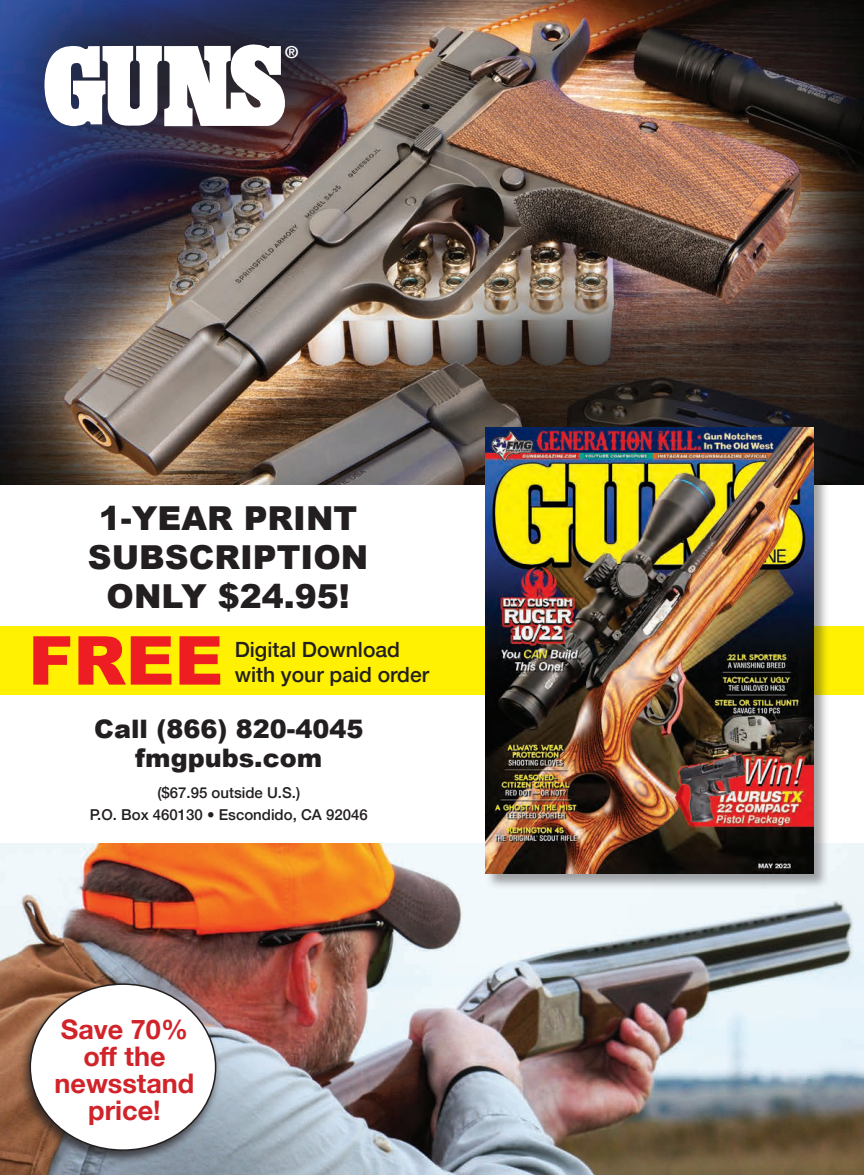
<style>
.page{position:relative;width:864px;height:1175px;background:#fff}
.page>*{position:absolute;margin:0;border:0;box-sizing:border-box;transform-origin:0 0}
.t1{font:900 67.5px "Arial";color:#ee1d23}
.t2{font:900 33px/39px "Arial";color:#231f20;text-align:center}
.t3{font:700 27px/27px "Helvetica Neue";color:#d1232a;text-align:center}
.t4{font:900 25.5px/28.5px "Arial";color:#231f20;text-align:center}
.t5{font:500 21px "Helvetica Neue";color:#231f20}
.t6{font:700 16.5px "Helvetica Neue";color:#fff}
.t7{font:500 15px/22.5px "Helvetica Neue";color:#231f20;text-align:center}
</style>
<div class="page">
<img style="left:0;top:843px;width:864px;height:331px">
<img style="left:0;top:0;width:864px;height:485px">
<div style="left:0;top:626px;width:864px;height:69px;background:#fff101"></div>
<div style="left:485px;top:426px;width:345px;height:463px;background:#231f20;opacity:.41"></div>
<img style="left:486px;top:427px;width:328px;height:446px">
<div style="left:18px;top:981px;width:204px;height:184px;background:#231f20;opacity:.75"></div>
<div style="left:30px;top:984px;width:186px;height:166px;background:#fff;border-radius:50%"></div>
<img style="left:0;top:0;width:372px;height:197px">
<svg style="left:44px;top:44px;width:241px;height:82px"></svg>
<p class="t6" style="left:285px;top:39px;width:15px">®</p>
<p class="t2" style="left:88px;top:497px;width:282px">1-YEAR PRINT<br>SUBSCRIPTION<br>ONLY $24.95!</p>
<p class="t1" style="left:28px;top:611px;width:197px">FREE</p>
<p class="t5" style="left:235px;top:632px;width:167px">Digital Download</p>
<p class="t5" style="left:235px;top:657px;width:196px">with your paid order</p>
<p class="t4" style="left:94px;top:714px;width:271px">Call (866) 820-4045 fmgpubs.com</p>
<p class="t7" style="left:90px;top:780px;width:279px">($67.95 outside U.S.)<br>P.O. Box 460130 • Escondido, CA 92046</p>
<p class="t3" style="left:54px;top:1016px;width:141px">Save 70% off the newsstand price!</p>
</div>
